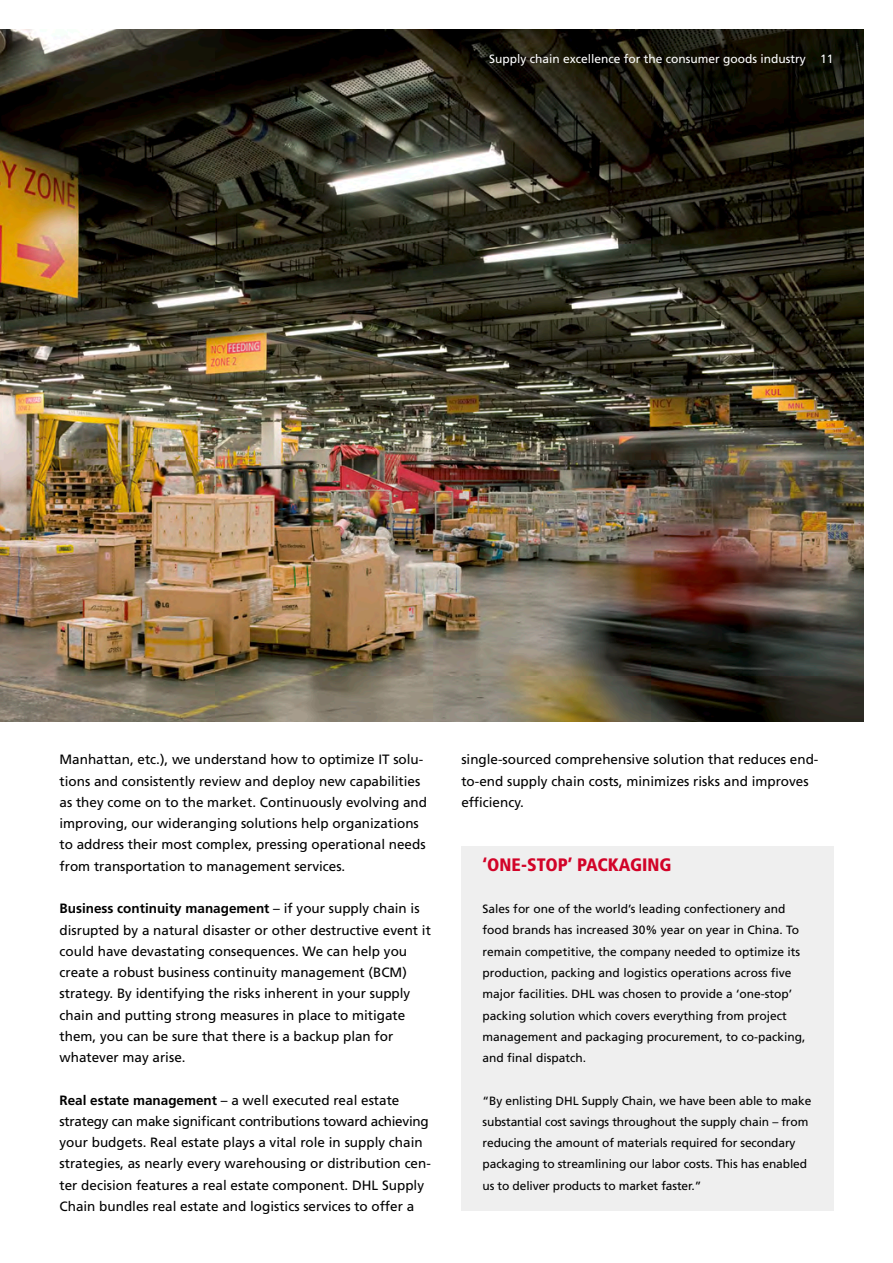
<style>
.page{position:relative;width:893px;height:1263px;background:#fff}
.page>*{position:absolute;margin:0;border:0;box-sizing:border-box;transform-origin:0 0}
.t1{font:900 condensed 18px "Frutiger LT Std";color:#d20328}
.t2{font:13.5px/21.3px "Frutiger LT Std";color:#000}
.t3{font:12px/21.3px "Frutiger LT Std";color:#000}
.t4{font:12px "Frutiger LT Std";color:#fff}
.s1{font-weight:700}
</style>
<div class="page">
<img style="left:0;top:30px;width:863px;height:692px">
<div style="left:461px;top:846px;width:372px;height:365px;background:#efefef"></div>
<p class="t4" style="left:489px;top:51px;width:346px">Supply chain excellence for the consumer goods industry 11</p>
<p class="t2" style="left:60px;top:749px;width:369px">Manhattan, etc.), we understand how to optimize IT solu&shy;tions and consistently review and deploy new capabilities as they come on to the market. Continuously evolving and improving, our wideranging solutions help organizations to address their most complex, pressing operational needs from transportation to management services.</p>
<p class="t2" style="left:60px;top:898px;width:373px"><span class="s1">Business continuity management</span> – if your supply chain is disrupted by a natural disaster or other destructive event it could have devastating consequences. We can help you create a robust business continuity management (BCM) strategy. By identifying the risks inherent in your supply chain and putting strong measures in place to mitigate them, you can be sure that there is a backup plan for whatever may arise.</p>
<p class="t2" style="left:60px;top:1089px;width:373px"><span class="s1">Real estate management</span> – a well executed real estate strategy can make significant contributions toward achieving your budgets. Real estate plays a vital role in supply chain strategies, as nearly every warehousing or distribution cen&shy;ter decision features a real estate component. DHL Supply Chain bundles real estate and logistics services to offer a</p>
<p class="t2" style="left:461px;top:749px;width:359px">single-sourced comprehensive solution that reduces end&shy;to-end supply chain costs, minimizes risks and improves efficiency.</p>
<h1 class="t1" style="left:483px;top:854px;width:190px">‘ONE-STOP’ PACKAGING</h1>
<p class="t3" style="left:483px;top:898px;width:324px">Sales for one of the world’s leading confectionery and food brands has increased 30% year on year in China. To remain competitive, the company needed to optimize its production, packing and logistics operations across five major facilities. DHL was chosen to provide a ‘one-stop’ packing solution which covers everything from project management and packaging procurement, to co-packing, and final dispatch.</p>
<p class="t3" style="left:483px;top:1090px;width:330px">“By enlisting DHL Supply Chain, we have been able to make substantial cost savings throughout the supply chain – from reducing the amount of materials required for secondary packaging to streamlining our labor costs. This has enabled us to deliver products to market faster.”</p>
</div>
